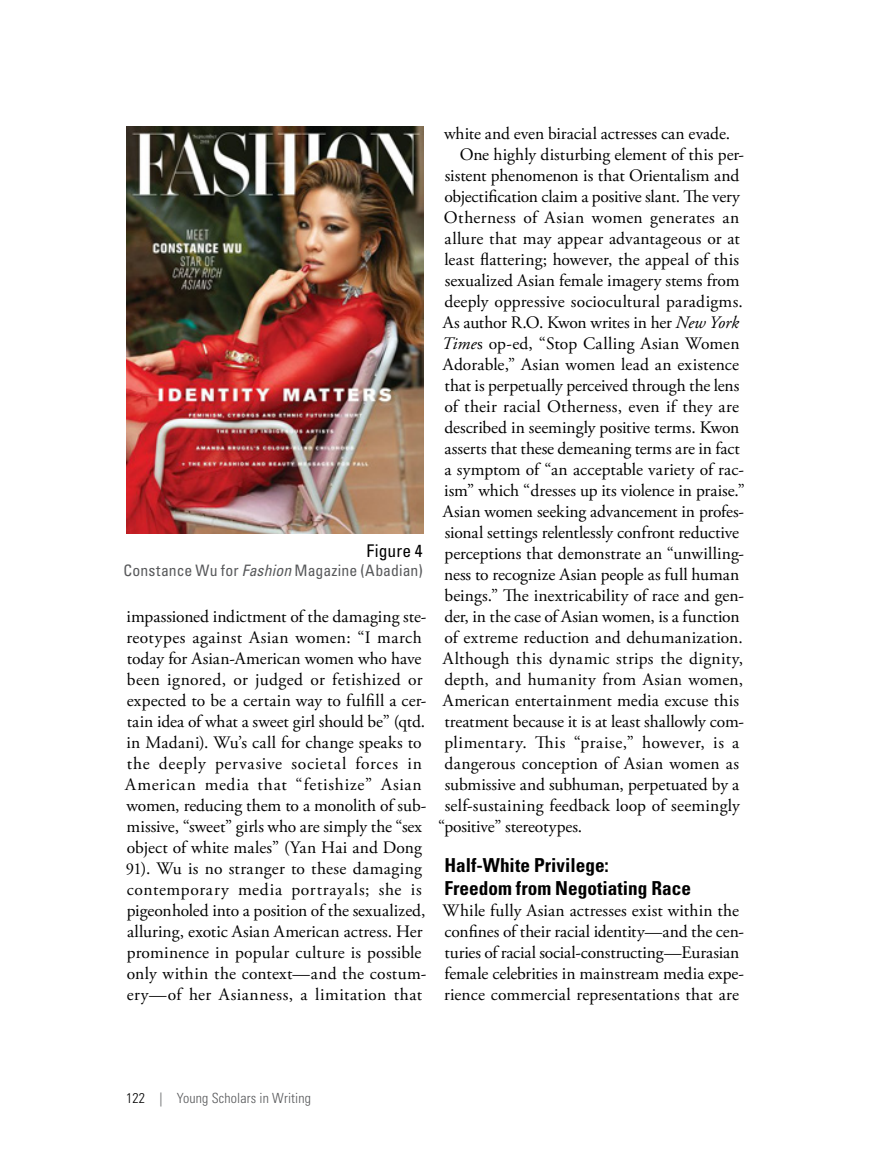
<style>
.page{position:relative;width:882px;height:1166px;background:#fff}
.page>*{position:absolute;margin:0;border:0;box-sizing:border-box;transform-origin:0 0}
.body_subhead{font:700 condensed 19.25px "Univers LT Std";color:#000}
.body{font:17.5px/21px "Adobe Garamond Pro";letter-spacing:.005em;color:#000}
.body-2{font:17.5px "Adobe Garamond Pro";letter-spacing:.025em;color:#000}
.body-3{font:17.5px "Adobe Garamond Pro";letter-spacing:.03em;color:#000}
.body-4{font:17.5px "Adobe Garamond Pro";letter-spacing:-.015em;color:#000}
.Table_Figure{font:condensed 17.5px "Univers LT Std";letter-spacing:.005em;color:#000}
.figure_caption{font:condensed 15.75px "Univers LT Std";letter-spacing:.005em;color:#58595b}
.t1{font:300 condensed 14px "Univers LT Std";letter-spacing:.01em;color:#58595b}
.s1{font-style:italic}
.s2{font-size:16.62px}
.s3{color:#000}
</style>
<div class="page">
<img style="left:126px;top:126px;width:298px;height:407px">
<h3 class="Table_Figure" style="left:366px;top:540px;width:58px">Figure 4</h3>
<p class="figure_caption" style="left:123px;top:560px;width:301px">Constance Wu for <span class="s1">Fashion</span> Magazine (Abadian)</p>
<p class="body" style="left:125px;top:606px;width:303px">impassioned indictment of the damaging ste&shy;reotypes against Asian women: “I march today for Asian-American women who have been ignored, or judged or fetishized or expected to be a certain way to fulfill a cer&shy;tain idea of what a sweet girl should be” (qtd. in Madani). Wu’s call for change speaks to the deeply pervasive societal forces in American media that “fetishize” Asian women, reducing them to a monolith of sub&shy;missive, “sweet” girls who are simply the “sex object of white males” (Yan Hai and Dong <span class="s2">91</span>). Wu is no stranger to these damaging contemporary media portrayals; she is pigeonholed into a position of the sexualized, alluring, exotic Asian American actress. Her prominence in popular culture is possible only within the context—and the costum&shy;ery—of her Asianness, a limitation that</p>
<p class="body" style="left:444px;top:123px;width:288px">white and even biracial actresses can evade.</p>
<p class="body" style="left:460px;top:144px;width:286px">One highly disturbing element of this per-</p>
<p class="body" style="left:445px;top:165px;width:296px">sistent phenomenon is that Orientalism and</p>
<p class="body" style="left:444px;top:186px;width:297px">objectification claim a positive slant. The very</p>
<p class="body" style="left:444px;top:207px;width:297px">Otherness of Asian women generates an</p>
<p class="body" style="left:445px;top:228px;width:297px">allure that may appear advantageous or at</p>
<p class="body" style="left:444px;top:249px;width:296px">least flattering; however, the appeal of this</p>
<p class="body" style="left:445px;top:270px;width:296px">sexualized Asian female imagery stems from</p>
<p class="body" style="left:444px;top:291px;width:300px">deeply oppressive sociocultural paradigms.</p>
<p class="body-4" style="left:443px;top:312px;width:298px">As author R.O. Kwon writes in her <span class="s1">New York</span></p>
<p class="body" style="left:442px;top:333px;width:299px"><span class="s1">Time</span>s op-ed, “Stop Calling Asian Women</p>
<p class="body" style="left:443px;top:354px;width:298px">Adorable,” Asian women lead an existence</p>
<p class="body" style="left:444px;top:375px;width:296px">that is perpetually perceived through the lens</p>
<p class="body" style="left:444px;top:396px;width:296px">of their racial Otherness, even if they are</p>
<p class="body" style="left:444px;top:417px;width:297px">described in seemingly positive terms. Kwon</p>
<p class="body" style="left:445px;top:438px;width:297px">asserts that these demeaning terms are in fact</p>
<p class="body" style="left:445px;top:459px;width:301px">a symptom of “an acceptable variety of rac-</p>
<p class="body" style="left:444px;top:480px;width:302px">ism” which “dresses up its violence in praise.”</p>
<p class="body" style="left:443px;top:501px;width:303px">Asian women seeking advancement in profes-</p>
<p class="body" style="left:445px;top:522px;width:296px">sional settings relentlessly confront reductive</p>
<p class="body" style="left:444px;top:543px;width:301px">perceptions that demonstrate an “unwilling-</p>
<p class="body" style="left:444px;top:564px;width:297px">ness to recognize Asian people as full human</p>
<p class="body" style="left:445px;top:585px;width:301px">beings.” The inextricability of race and gen-</p>
<p class="body" style="left:444px;top:606px;width:297px">der, in the case of Asian women, is a function</p>
<p class="body" style="left:444px;top:627px;width:300px">of extreme reduction and dehumanization.</p>
<p class="body-2" style="left:443px;top:648px;width:302px">Although this dynamic strips the dignity,</p>
<p class="body" style="left:444px;top:669px;width:300px">depth, and humanity from Asian women,</p>
<p class="body" style="left:443px;top:690px;width:298px">American entertainment media excuse this</p>
<p class="body" style="left:444px;top:711px;width:301px">treatment because it is at least shallowly com-</p>
<p class="body-3" style="left:444px;top:732px;width:296px">plimentary. This “praise,” however, is a</p>
<p class="body" style="left:444px;top:753px;width:296px">dangerous conception of Asian women as</p>
<p class="body" style="left:445px;top:774px;width:296px">submissive and subhuman, perpetuated by a</p>
<p class="body" style="left:445px;top:795px;width:297px">self-sustaining feedback loop of seemingly</p>
<p class="body" style="left:438px;top:816px;width:146px">“positive” stereotypes.</p>
<h2 class="body_subhead" style="left:444px;top:853px;width:166px">Half-White Privilege:</h2>
<h2 class="body_subhead" style="left:445px;top:876px;width:248px">Freedom from Negotiating Race</h2>
<p class="body" style="left:443px;top:901px;width:303px">While fully Asian actresses exist within the confines of their racial identity—and the cen&shy;turies of racial social-constructing—Eurasian female celebrities in mainstream media expe&shy;rience commercial representations that are</p>
<p class="t1" style="left:126px;top:1089px;width:187px"><span class="s3">122</span> | Young Scholars in Writing</p>
</div>
